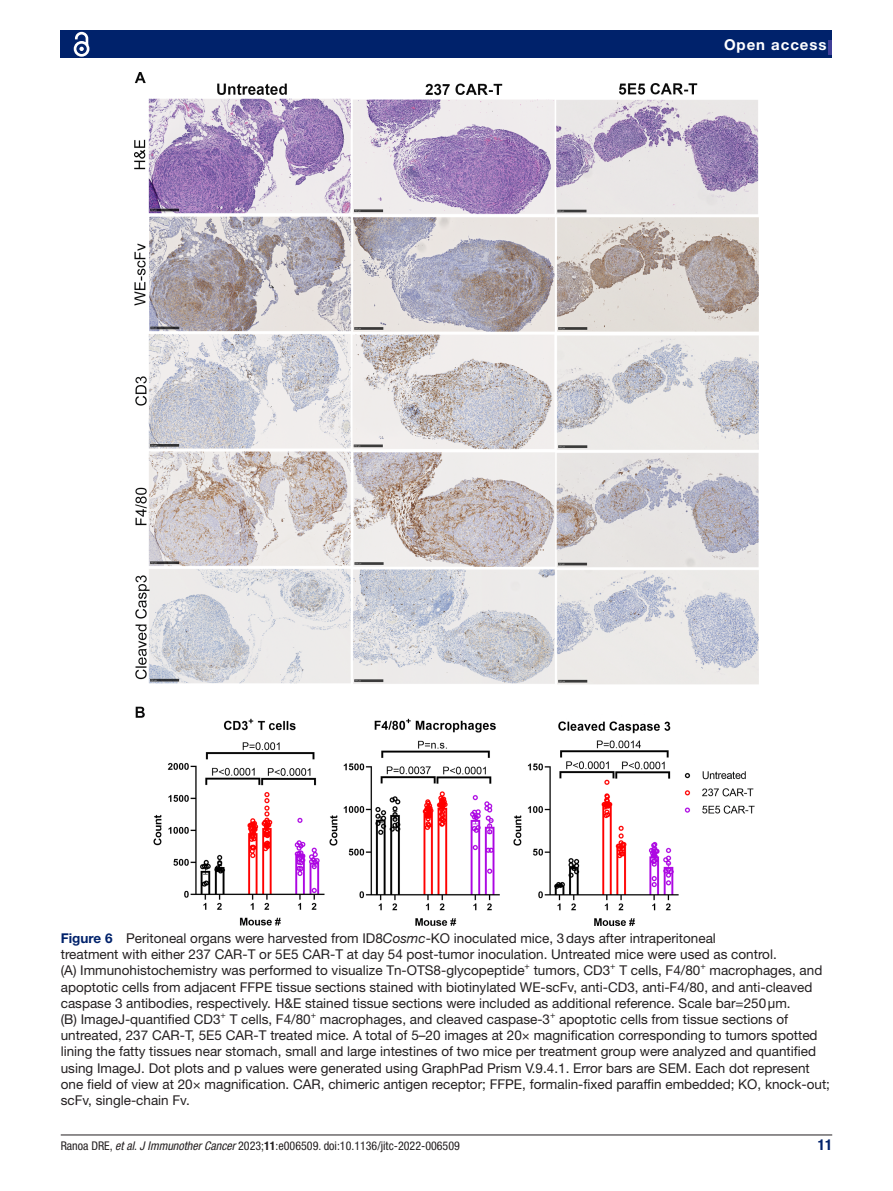
<style>
.page{position:relative;width:893px;height:1191px;background:#fff}
.page>*{position:absolute;margin:0;border:0;box-sizing:border-box;transform-origin:0 0}
.t1{font:700 15px "Helvetica Neue LT Std";letter-spacing:.065em;color:#fff}
.t2{font:700 condensed 15px "Helvetica Neue LT Std";color:#00226b}
.t3{font:13.5px/16.2px "Helvetica Neue LT Std";color:#231f20}
.t4{font:condensed 12px "Helvetica Neue LT Std";color:#231f20}
.t5{font:9px "Helvetica Neue LT Std";color:#231f20}
.s1{font-weight:700;color:#00226b}
.s2{font-style:italic}
.s3{font-weight:700}
</style>
<div class="page">
<hr style="left:61px;top:1134px;width:771px;height:1px;background:#231f20">
<div style="left:61px;top:31px;width:771px;height:27px;background:#00226b"></div>
<hr style="left:828px;top:40px;width:4px;height:15px;background:#414099">
<svg style="left:73px;top:31px;width:17px;height:26px"></svg>
<img style="left:135px;top:73px;width:623px;height:852px">
<p class="t1" style="left:724px;top:35px;width:104px">Open access</p>
<p class="t3" style="left:61px;top:930px;width:717px"><span class="s1">Figure 6</span> Peritoneal organs were harvested from ID8<span class="s2">Cosmc</span>-KO inoculated mice, 3days after intraperitoneal treatment with either 237 CAR-T or 5E5 CAR-T at day 54 post-tumor inoculation. Untreated mice were used as control. (A) Immunohistochemistry was performed to visualize Tn-OTS8-glycopeptide</p>
<p class="t5" style="left:525px;top:960px;width:7px">+</p>
<p class="t3" style="left:534px;top:962px;width:78px">tumors, CD3</p>
<p class="t5" style="left:610px;top:960px;width:7px">+</p>
<p class="t3" style="left:619px;top:962px;width:83px">T cells, F4/80</p>
<p class="t5" style="left:700px;top:960px;width:7px">+</p>
<p class="t3" style="left:61px;top:962px;width:763px;text-indent:649px">macrophages, and apoptotic cells from adjacent FFPE tissue sections stained with biotinylated WE-scFv, anti-CD3, anti-F4/80, and anti-cleaved caspase 3 antibodies, respectively. H&amp;E stained tissue sections were included as additional reference. Scale bar=250µm.<br>(B) ImageJ-quantified CD3</p>
<p class="t5" style="left:221px;top:1009px;width:7px">+</p>
<p class="t3" style="left:230px;top:1011px;width:83px">T cells, F4/80</p>
<p class="t5" style="left:311px;top:1009px;width:7px">+</p>
<p class="t3" style="left:320px;top:1011px;width:232px">macrophages, and cleaved caspase-3</p>
<p class="t5" style="left:550px;top:1009px;width:7px">+</p>
<p class="t3" style="left:61px;top:1011px;width:771px;text-indent:498px">apoptotic cells from tissue sections of untreated, 237 CAR-T, 5E5 CAR-T treated mice. A total of 5–20 images at 20× magnification corresponding to tumors spotted lining the fatty tissues near stomach, small and large intestines of two mice per treatment group were analyzed and quantified using ImageJ. Dot plots and p values were generated using GraphPad Prism V.9.4.1. Error bars are SEM. Each dot represent one field of view at 20× magnification. CAR, chimeric antigen receptor; FFPE, formalin-fixed paraffin embedded; KO, knock-out; scFv, single-chain Fv.</p>
<p class="t4" style="left:61px;top:1138px;width:401px">Ranoa DRE, <span class="s2">et al</span>. <span class="s2">J Immunother Cancer</span> 2023;<span class="s3">11</span>:e006509. doi:10.1136/jitc-2022-006509</p>
<p class="t2" style="left:818px;top:1135px;width:16px">11</p>
</div>
